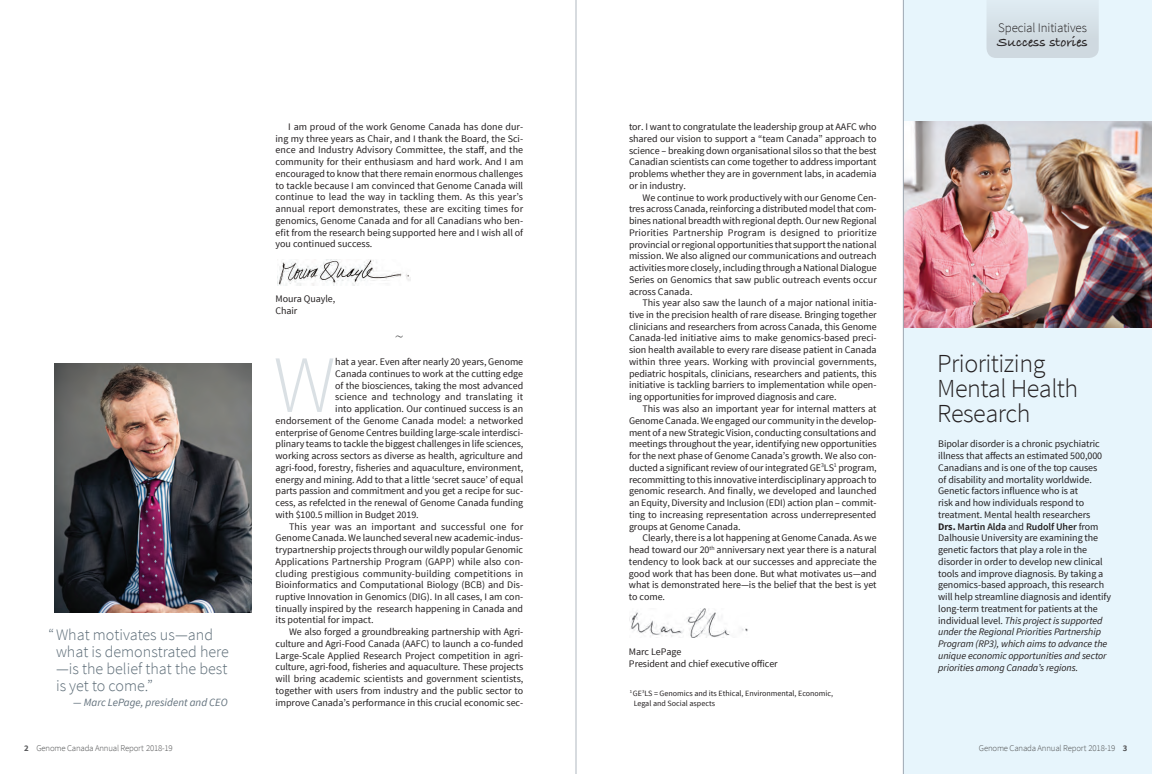
<style>
.page{position:relative;width:1152px;height:774px;background:#fff}
.page>*{position:absolute;margin:0;border:0;box-sizing:border-box;transform-origin:0 0}
.t1{font:300 81.3px "Source Sans Pro";color:#dae0e4}
.t2{font:300 26px/25px "Source Sans Pro";letter-spacing:-.02em;color:#231f20}
.t3{font:300 16px/17px "Source Sans Pro";color:#5a6a75}
.t4{font:15px "Warnock Pro Subh";color:#4b4c4d}
.t5{font:700 14px "Bradley Hand ITC";color:#231f20}
.t6{font:300 13px "Source Sans Pro";letter-spacing:-.01em;color:#231f20}
.t7{font:italic 11px "Source Sans Pro";color:#61707b}
.t8{font:10px/11.7px "Source Sans Pro";letter-spacing:-.005em;color:#231f20;text-align:justify}
.t9{font:10px "Source Sans Pro";letter-spacing:.015em;color:#231f20}
.t10{font:300 8.8px "Source Sans Pro";letter-spacing:-.02em;color:#4b4c4d}
.t11{font:8px/9.6px "Source Sans Pro";color:#231f20}
.s1{font-weight:700;color:#57585a}
.s2{font-weight:700}
.s3{font-weight:600}
.s4{font-style:italic}
</style>
<div class="page">
<hr style="left:576px;top:0;width:1px;height:774px;background:#b0b9c1">
<div style="left:903px;top:0;width:249px;height:774px;background:#e7f5fc"></div>
<img style="left:629px;top:609px;width:119px;height:29px">
<img style="left:277px;top:259px;width:133px;height:26px">
<img style="left:54px;top:363px;width:197px;height:250px">
<img style="left:904px;top:121px;width:248px;height:206px">
<svg style="left:987px;top:4px;width:112px;height:54px"></svg>
<hr style="left:903px;top:0;width:1px;height:774px;background:#9ea7b1">
<h3 class="t3" style="left:56px;top:626px;width:174px;text-indent:-8px">“What motivates us—and what is demonstrated here —is the belief that the best is yet to come.”</h3>
<p class="t7" style="left:73px;top:695px;width:156px">— Marc LePage, president and CEO</p>
<p class="t10" style="left:24px;top:743px;width:150px"><span class="s1">2</span> Genome Canada Annual Report 2018-19</p>
<p class="t8" style="left:276px;top:121px;width:249px;text-indent:13px">I am proud of the work Genome Canada has done dur&shy;ing my three years as Chair, and I thank the Board, the Sci&shy;ence and Industry Advisory Committee, the staff, and the community for their enthusiasm and hard work. And I am encouraged to know that there remain enormous challenges to tackle because I am convinced that Genome Canada will continue to lead the way in tackling them. As this year’s annual report demonstrates, these are exciting times for genomics, Genome Canada and for all Canadians who ben&shy;efit from the research being supported here and I wish all of you continued success.</p>
<p class="t8" style="left:276px;top:293px;width:61px">Moura Quayle,<br>Chair</p>
<h3 class="t4" style="left:395px;top:326px;width:10px">~</h3>
<h1 class="t1" style="left:273px;top:336px;width:64px">W</h1>
<p class="t8" style="left:335px;top:356px;width:189px">hat a year. Even after nearly 20 years, Genome</p>
<p class="t8" style="left:335px;top:368px;width:189px">Canada continues to work at the cutting edge</p>
<p class="t8" style="left:335px;top:380px;width:189px">of the biosciences, taking the most advanced</p>
<p class="t8" style="left:335px;top:391px;width:189px">science and technology and translating it</p>
<p class="t8" style="left:335px;top:403px;width:189px">into application. Our continued success is an</p>
<p class="t8" style="left:276px;top:415px;width:249px">endorsement of the Genome Canada model: a networked</p>
<p class="t8" style="left:276px;top:427px;width:249px">enterprise of Genome Centres building large-scale interdisci-</p>
<p class="t8" style="left:276px;top:438px;width:249px">plinary teams to tackle the biggest challenges in life sciences,</p>
<p class="t8" style="left:276px;top:450px;width:249px">working across sectors as diverse as health, agriculture and</p>
<p class="t8" style="left:276px;top:462px;width:249px">agri-food, forestry, fisheries and aquaculture, environment,</p>
<p class="t8" style="left:276px;top:474px;width:249px">energy and mining. Add to that a little ‘secret sauce’ of equal</p>
<p class="t8" style="left:276px;top:485px;width:249px">parts passion and commitment and you get a recipe for suc-</p>
<p class="t8" style="left:276px;top:497px;width:249px">cess, as refelcted in the renewal of Genome Canada funding</p>
<p class="t8" style="left:276px;top:509px;width:145px">with $100.5 million in Budget 2019.</p>
<p class="t9" style="left:289px;top:520px;width:236px">This year was an important and successful one for</p>
<p class="t8" style="left:276px;top:532px;width:249px">Genome Canada. We launched several new academic-indus-</p>
<p class="t8" style="left:276px;top:544px;width:249px">trypartnership projects through our wildly popular Genomic</p>
<p class="t8" style="left:276px;top:556px;width:249px">Applications Partnership Program (GAPP) while also con-</p>
<p class="t8" style="left:276px;top:568px;width:249px">cluding prestigious community-building competitions in</p>
<p class="t8" style="left:276px;top:579px;width:249px">Bioinformatics and Computational Biology (BCB) and Dis-</p>
<p class="t8" style="left:276px;top:591px;width:249px">ruptive Innovation in Genomics (DIG). In all cases, I am con-</p>
<p class="t8" style="left:276px;top:603px;width:249px">tinually inspired by the research happening in Canada and</p>
<p class="t8" style="left:276px;top:615px;width:100px">its potential for impact.</p>
<p class="t8" style="left:289px;top:626px;width:236px">We also forged a groundbreaking partnership with Agri-</p>
<p class="t8" style="left:276px;top:638px;width:249px">culture and Agri-Food Canada (AAFC) to launch a co-funded</p>
<p class="t8" style="left:276px;top:650px;width:249px">Large-Scale Applied Research Project competition in agri-</p>
<p class="t8" style="left:276px;top:662px;width:249px">culture, agri-food, fisheries and aquaculture. These projects</p>
<p class="t8" style="left:276px;top:673px;width:249px">will bring academic scientists and government scientists,</p>
<p class="t8" style="left:276px;top:685px;width:249px">together with users from industry and the public sector to</p>
<p class="t8" style="left:276px;top:697px;width:249px">improve Canada’s performance in this crucial economic sec-</p>
<p class="t8" style="left:629px;top:121px;width:249px">tor. I want to congratulate the leadership group at AAFC who shared our vision to support a “team Canada” approach to science – breaking down organisational silos so that the best Canadian scientists can come together to address important problems whether they are in government labs, in academia or in industry.</p>
<p class="t8" style="left:629px;top:191px;width:249px;text-indent:14px">We continue to work productively with our Genome Cen&shy;tres across Canada, reinforcing a distributed model that com&shy;bines national breadth with regional depth. Our new Regional Priorities Partnership Program is designed to prioritize provincial or regional opportunities that support the national mission. We also aligned our communications and outreach activities more closely, including through a National Dialogue Series on Genomics that saw public outreach events occur across Canada.</p>
<p class="t8" style="left:629px;top:297px;width:249px;text-indent:14px">This year also saw the launch of a major national initia&shy;tive in the precision health of rare disease. Bringing together clinicians and researchers from across Canada, this Genome Canada-led initiative aims to make genomics-based preci&shy;sion health available to every rare disease patient in Canada within three years. Working with provincial governments, pediatric hospitals, clinicians, researchers and patients, this initiative is tackling barriers to implementation while open&shy;ing opportunities for improved diagnosis and care.</p>
<p class="t8" style="left:629px;top:403px;width:249px;text-indent:14px">This was also an important year for internal matters at Genome Canada. We engaged our community in the develop&shy;ment of a new Strategic Vision, conducting consultations and meetings throughout the year, identifying new opportunities for the next phase of Genome Canada’s growth. We also con&shy;ducted a significant review of our integrated GE<sup>3</sup>LS<sup>1</sup> program, recommitting to this innovative interdisciplinary approach to genomic research. And finally, we developed and launched an Equity, Diversity and Inclusion (EDI) action plan – commit&shy;ting to increasing representation across underrepresented groups at Genome Canada.</p>
<p class="t8" style="left:629px;top:532px;width:249px;text-indent:14px">Clearly, there is a lot happening at Genome Canada. As we head toward our 20<sup>th</sup> anniversary next year there is a natural tendency to look back at our successes and appreciate the good work that has been done. But what motivates us—and what is demonstrated here—is the belief that the best is yet to come.</p>
<p class="t8" style="left:629px;top:646px;width:150px">Marc LePage<br>President and chief executive officer</p>
<p class="t11" style="left:634px;top:689px;width:201px;text-indent:-4px"><sup>1</sup> GE<sup>3</sup>LS = Genomics and its Ethical, Environmental, Economic,<br>Legal and Social aspects</p>
<h3 class="t6" style="left:998px;top:20px;width:90px">Special Initiatives</h3>
<h3 class="t5" style="left:997px;top:34px;width:92px">Success stories</h3>
<h2 class="t2" style="left:937px;top:351px;width:143px">Prioritizing<br>Mental Health<br>Research</h2>
<p class="t8" style="left:938px;top:438px;width:174px;text-align:left">Bipolar disorder is a chronic psychiatric illness that affects an estimated 500,000<br>Canadians and is one of the top causes<br>of disability and mortality worldwide.<br>Genetic factors influence who is at<br>risk and how individuals respond to treatment. Mental health researchers<br><span class="s2">Drs.</span> <span class="s3">Martin Alda</span> and <span class="s3">Rudolf Uher</span> from Dalhousie University are examining the genetic factors that play a role in the disorder in order to develop new clinical tools and improve diagnosis. By taking a genomics-based approach, this research will help streamline diagnosis and identify long-term treatment for patients at the individual level. <span class="s4">This project is supported under the Regional Priorities Partnership Program (RP3), which aims to advance the unique economic opportunities and sector priorities among Canada’s regions.</span></p>
<p class="t10" style="left:979px;top:743px;width:150px">Genome Canada Annual Report 2018-19 <span class="s1">3</span></p>
</div>
